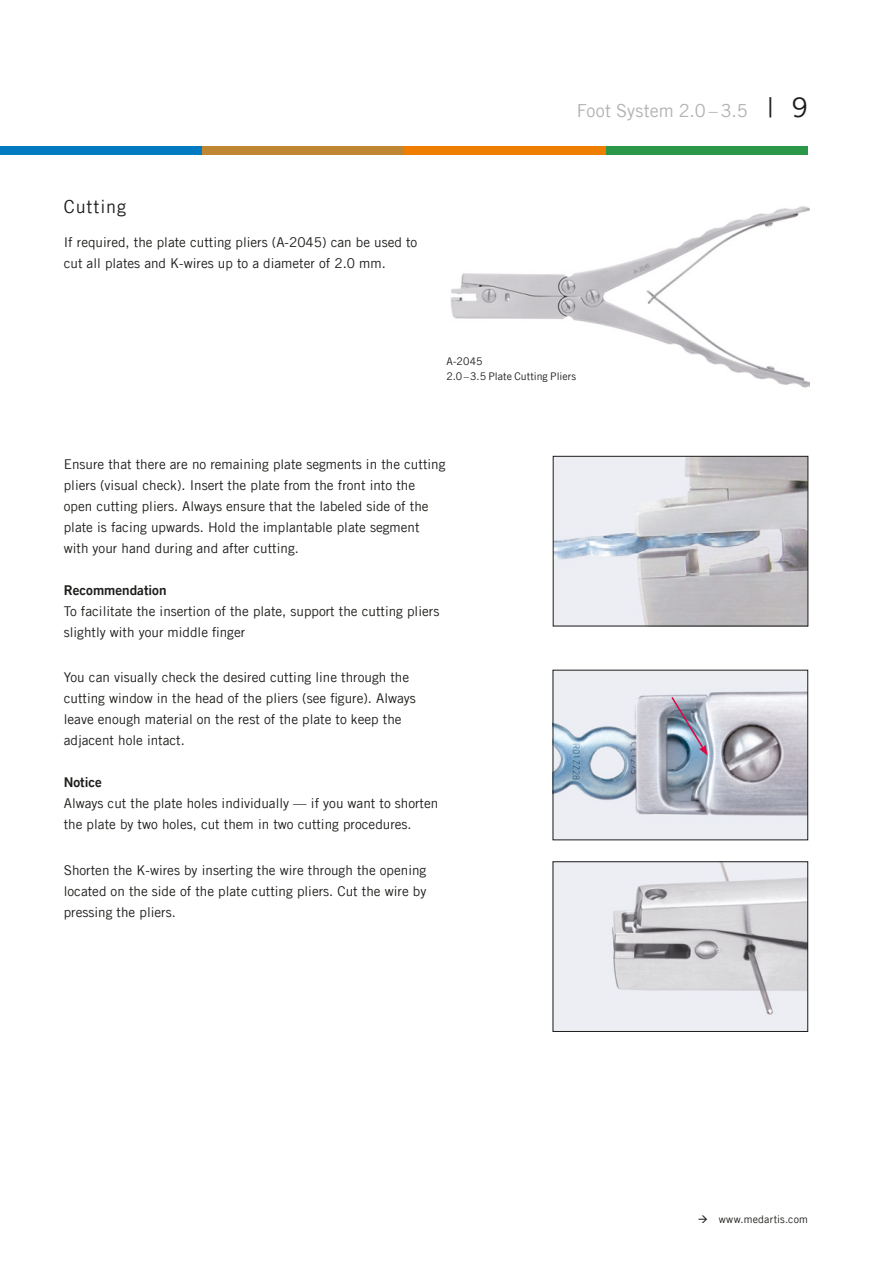
<style>
.page{position:relative;width:893px;height:1263px;background:#fff}
.page>*{position:absolute;margin:0;border:0;box-sizing:border-box;transform-origin:0 0}
.t1{font:18px "Trade Gothic LT Com";letter-spacing:.005em;color:#b2b2b2}
.Titel_12pt{font:18px "Trade Gothic LT Com";letter-spacing:.05em;color:#1d1d1b}
.BodyText_9pt{font:13.5px/21px "Trade Gothic LT Com";color:#1d1d1b}
.BodyText_9pt-2{font:13.5px "Trade Gothic LT Com Bd 2";color:#1d1d1b}
.Legende_7pt{font:10.5px "Trade Gothic LT Com";letter-spacing:.01em;color:#1d1d1b}
.s1{font-size:27px;color:#1d1d1b}
</style>
<div class="page">
<div style="left:0;top:147px;width:202px;height:8px;background:#007bc2"></div>
<div style="left:202px;top:147px;width:202px;height:8px;background:#bf8733"></div>
<div style="left:404px;top:147px;width:202px;height:8px;background:#ef7d00"></div>
<div style="left:606px;top:147px;width:202px;height:8px;background:#2b9749"></div>
<img style="left:450px;top:206px;width:359px;height:182px">
<img style="left:555px;top:458px;width:251px;height:166px">
<div style="left:553px;top:456px;width:255px;height:170px;border:1px solid #1d1d1b"></div>
<img style="left:555px;top:863px;width:251px;height:167px">
<div style="left:553px;top:861px;width:255px;height:171px;border:1px solid #1d1d1b"></div>
<img style="left:555px;top:672px;width:251px;height:166px">
<svg style="left:670px;top:695px;width:38px;height:61px;background:#929aae"></svg>
<p class="Titel_12pt" style="left:64px;top:196px;width:64px">Cutting</p>
<p class="BodyText_9pt" style="left:64px;top:231px;width:355px">If required, the plate cutting pliers (A-2045) can be used to cut all plates and K-wires up to a diameter of 2.0 mm.</p>
<h1 class="t1" style="left:577px;top:100px;width:233px">Foot System 2.0 – 3.5 <span class="s1">| 9</span></h1>
<p class="Legende_7pt" style="left:446px;top:355px;width:38px">A-2045</p>
<p class="Legende_7pt" style="left:446px;top:370px;width:131px">2.0–3.5 Plate Cutting Pliers</p>
<p class="BodyText_9pt" style="left:64px;top:454px;width:383px">Ensure that there are no remaining plate segments in the cutting pliers (visual check). Insert the plate from the front into the open cutting pliers. Always ensure that the labeled side of the plate is facing upwards. Hold the implantable plate segment with your hand during and after cutting.</p>
<p class="BodyText_9pt-2" style="left:64px;top:582px;width:104px">Recommendation</p>
<p class="BodyText_9pt" style="left:64px;top:601px;width:377px">To facilitate the insertion of the plate, support the cutting pliers slightly with your middle finger</p>
<p class="BodyText_9pt" style="left:64px;top:667px;width:354px">You can visually check the desired cutting line through the cutting window in the head of the pliers (see figure). Always leave enough material on the rest of the plate to keep the adjacent hole intact.</p>
<p class="BodyText_9pt-2" style="left:64px;top:774px;width:40px">Notice</p>
<p class="BodyText_9pt" style="left:64px;top:793px;width:376px">Always cut the plate holes individually — if you want to shorten the plate by two holes, cut them in two cutting procedures.</p>
<p class="BodyText_9pt" style="left:64px;top:859px;width:364px;text-align:justify">Shorten the K-wires by inserting the wire through the opening located on the side of the plate cutting pliers. Cut the wire by pressing the pliers.</p>
<p class="Legende_7pt" style="left:698px;top:1212px;width:112px">→ www.medartis.com</p>
</div>
